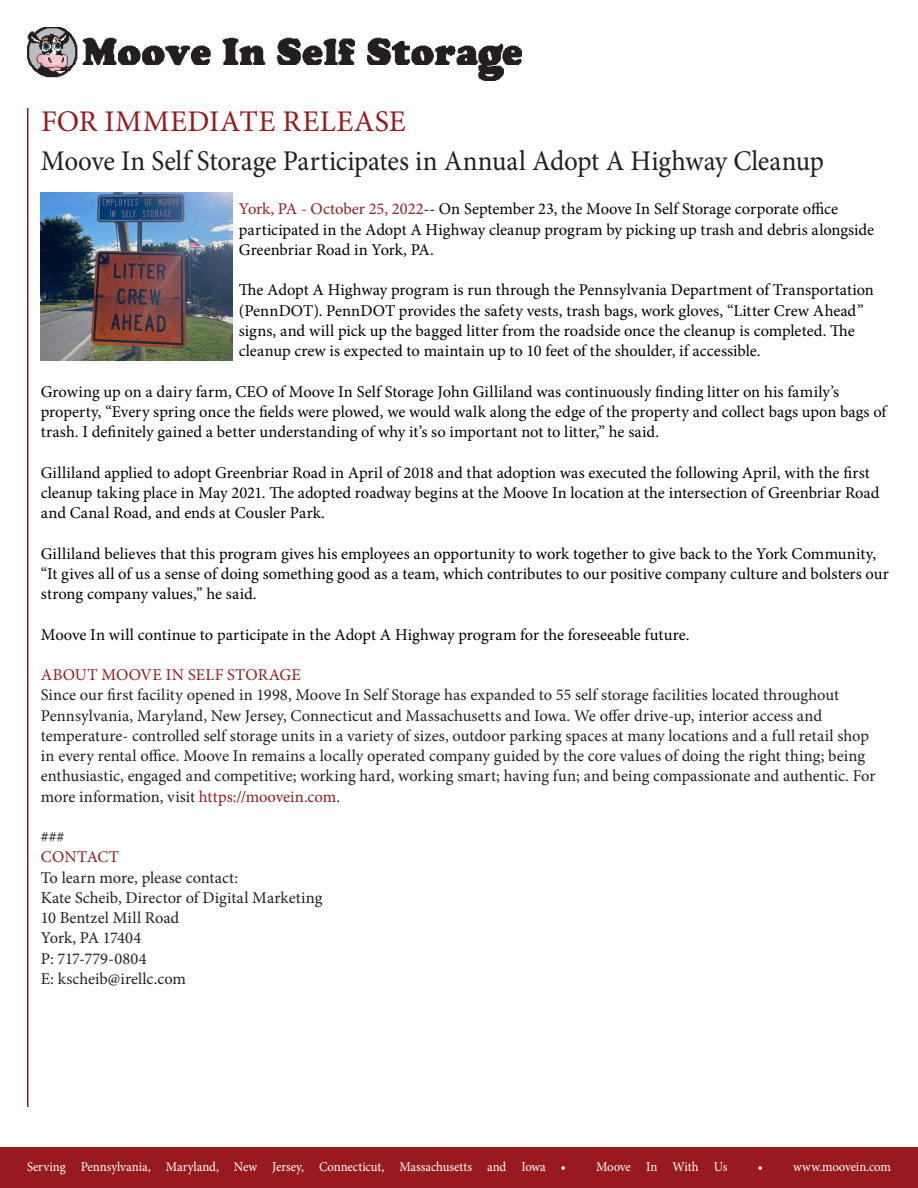
<style>
.page{position:relative;width:918px;height:1188px;background:#fff}
.page>*{position:absolute;margin:0;border:0;box-sizing:border-box;transform-origin:0 0}
.t1{font:30px "Minion Pro";letter-spacing:.015em;color:#981a1e}
.t2{font:28.5px "Minion Pro";letter-spacing:-.01em;color:#231f20;scale:.95 1}
.t3{font:16.5px/20.2px "Minion Pro";color:#000}
.t4{font:16.5px/20.2px "Minion Pro";color:#231f20}
.t5{font:16.5px "Minion Pro";letter-spacing:.01em;color:#981a1e}
.t6{font:13.5px "Minion Pro";letter-spacing:-.01em;color:#fff;scale:.95 1}
.s1{color:#981a1e}
</style>
<div class="page">
<hr style="left:27px;top:108px;width:1px;height:108px;background:#981a1e">
<hr style="left:27px;top:216px;width:1px;height:891px;background:#981a1e">
<div style="left:0;top:1148px;width:918px;height:40px;background:#981a1e"></div>
<img style="left:27px;top:27px;width:494px;height:54px">
<img style="left:41px;top:192px;width:191px;height:169px">
<p class="t1" style="left:41px;top:101px;width:366px">FOR IMMEDIATE RELEASE</p>
<p class="t2" style="left:41px;top:142px;width:826px">Moove In Self Storage Participates in Annual Adopt A Highway Cleanup</p>
<p class="t3" style="left:239px;top:199px;width:637px"><span class="s1">York, PA - October 25, 2022</span>-- On September 23, the Moove In Self Storage corporate office participated in the Adopt A Highway cleanup program by picking up trash and debris alongside<br>Greenbriar Road in York, PA.</p>
<p class="t3" style="left:239px;top:280px;width:636px">The Adopt A Highway program is run through the Pennsylvania Department of Transportation (PennDOT). PennDOT provides the safety vests, trash bags, work gloves, “Litter Crew Ahead” signs, and will pick up the bagged litter from the roadside once the cleanup is completed. The cleanup crew is expected to maintain up to 10 feet of the shoulder, if accessible.</p>
<p class="t3" style="left:41px;top:381px;width:847px">Growing up on a dairy farm, CEO of Moove In Self Storage John Gilliland was continuously finding litter on his family’s property, “Every spring once the fields were plowed, we would walk along the edge of the property and collect bags upon bags of trash. I definitely gained a better understanding of why it’s so important not to litter,” he said.</p>
<p class="t3" style="left:41px;top:462px;width:840px">Gilliland applied to adopt Greenbriar Road in April of 2018 and that adoption was executed the following April, with the first cleanup taking place in May 2021. The adopted roadway begins at the Moove In location at the intersection of Greenbriar Road and Canal Road, and ends at Cousler Park.</p>
<p class="t3" style="left:41px;top:543px;width:850px">Gilliland believes that this program gives his employees an opportunity to work together to give back to the York Community, “It gives all of us a sense of doing something good as a team, which contributes to our positive company culture and bolsters our strong company values,” he said.</p>
<p class="t3" style="left:41px;top:624px;width:650px">Moove In will continue to participate in the Adopt A Highway program for the foreseeable future.</p>
<p class="t5" style="left:41px;top:664px;width:261px">ABOUT MOOVE IN SELF STORAGE</p>
<p class="t4" style="left:41px;top:685px;width:836px">Since our first facility opened in 1998, Moove In Self Storage has expanded to 55 self storage facilities located throughout Pennsylvania, Maryland, New Jersey, Connecticut and Massachusetts and Iowa. We offer drive-up, interior access and temperature- controlled self storage units in a variety of sizes, outdoor parking spaces at many locations and a full retail shop in every rental office. Moove In remains a locally operated company guided by the core values of doing the right thing; being enthusiastic, engaged and competitive; working hard, working smart; having fun; and being compassionate and authentic. For more information, visit <span class="s1">https://moovein.com</span>.</p>
<p class="t4" style="left:41px;top:827px;width:25px">###</p>
<p class="t5" style="left:41px;top:846px;width:80px">CONTACT</p>
<p class="t4" style="left:41px;top:867px;width:199px">To learn more, please contact:</p>
<p class="t4" style="left:41px;top:888px;width:283px">Kate Scheib, Director of Digital Marketing<br>10 Bentzel Mill Road<br>York, PA 17404<br>P: 717-779-0804<br>E: kscheib@irellc.com</p>
<p class="t6" style="left:27px;top:1158px;width:569px">Serving Pennsylvania, Maryland, New Jersey, Connecticut, Massachusetts and Iowa •</p>
<p class="t6" style="left:596px;top:1158px;width:140px">Moove In With Us</p>
<p class="t6" style="left:758px;top:1158px;width:142px">• www.moovein.com</p>
</div>
